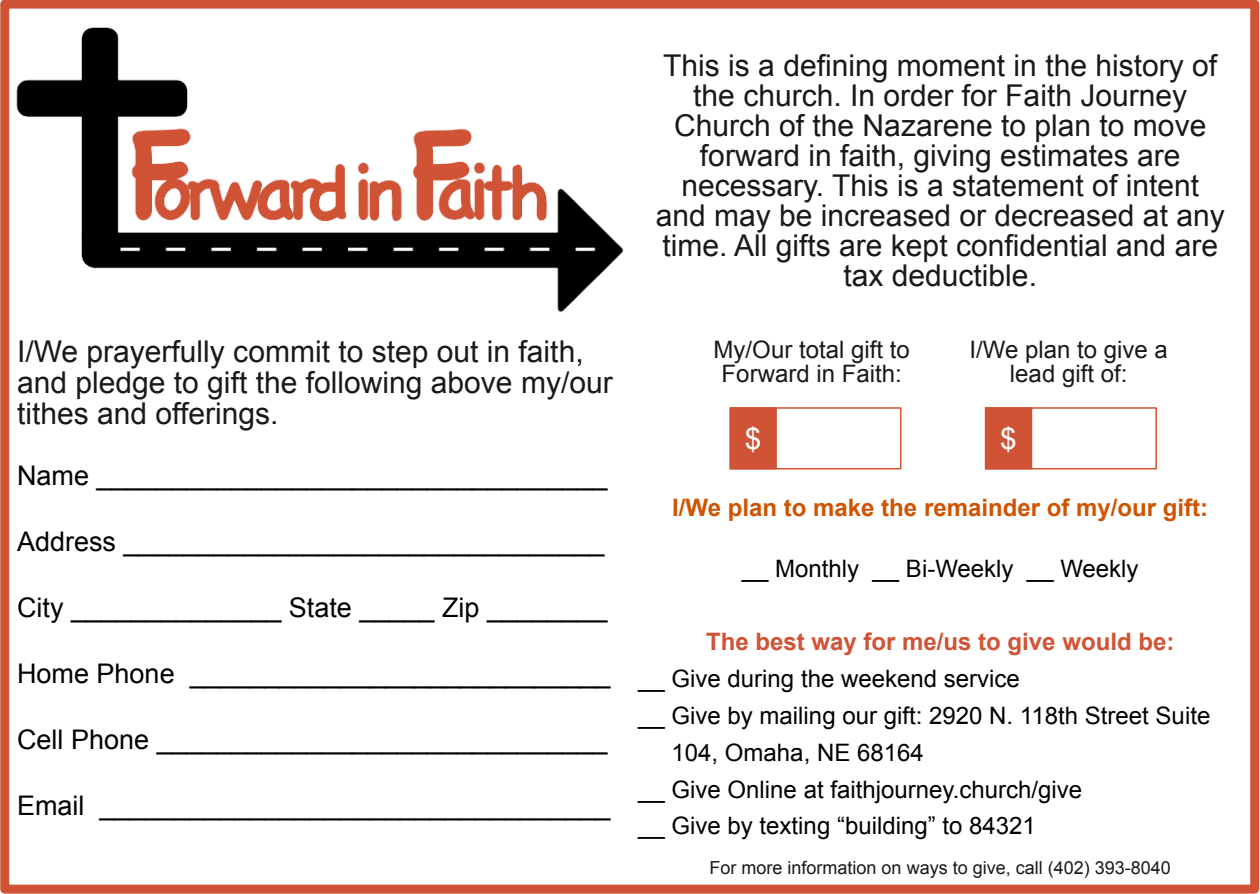
<style>
.page{position:relative;width:1260px;height:894px;background:#fff}
.page>*{position:absolute;margin:0;border:0;box-sizing:border-box;transform-origin:0 0}
.t1{font:30px/30px "Arial";color:#1a1818}
.t2{font:30px "Arial";color:#fff}
.t3{font:27px "Arial";color:#000}
.t4{font:24px "Arial";color:#000}
.t5{font:24px/24.9px "Arial";color:#1a1818;text-align:center}
.t6{font:700 24px "Arial";color:#cf5300}
.t7{font:700 24px "Arial";color:#cf5334}
.t8{font:18px "Arial";color:#1a1818}
</style>
<div class="page">
<div style="left:0;top:0;width:1259px;height:893px;border:9px solid #cf5334"></div>
<img style="left:9px;top:15px;width:615px;height:310px">
<div style="left:729px;top:407px;width:172px;height:62px;border:2px solid #cf5334"></div>
<div style="left:729px;top:407px;width:47px;height:62px;background:#cf5334;border:2px solid #cf5334"></div>
<div style="left:984px;top:407px;width:172px;height:62px;border:2px solid #cf5334"></div>
<div style="left:984px;top:407px;width:48px;height:62px;background:#cf5334;border:2px solid #cf5334"></div>
<p class="t1" style="left:17px;top:338px;width:597px;line-height:30.9px">I/We prayerfully commit to step out in faith, and pledge to gift the following above my/our tithes and offerings.</p>
<p class="t3" style="left:17px;top:465px;width:592px">Name __________________________________</p>
<p class="t3" style="left:17px;top:531px;width:589px">Address ________________________________</p>
<p class="t3" style="left:17px;top:597px;width:592px">City ______________ State _____ Zip ________</p>
<p class="t3" style="left:17px;top:663px;width:595px">Home Phone ____________________________</p>
<p class="t3" style="left:17px;top:729px;width:592px">Cell Phone ______________________________</p>
<p class="t3" style="left:17px;top:795px;width:595px">Email __________________________________</p>
<p class="t1" style="left:655px;top:53px;width:570px;text-align:center">This is a defining moment in the history of the church. In order for Faith Journey Church of the Nazarene to plan to move forward in faith, giving estimates are necessary. This is a statement of intent and may be increased or decreased at any time. All gifts are kept confidential and are tax deductible.</p>
<p class="t5" style="left:713px;top:339px;width:198px">My/Our total gift to<br>Forward in Faith:</p>
<p class="t5" style="left:969px;top:339px;width:200px">I/We plan to give a lead gift of:</p>
<p class="t2" style="left:744px;top:427px;width:18px">$</p>
<p class="t2" style="left:1000px;top:427px;width:18px">$</p>
<p class="t6" style="left:672px;top:498px;width:537px">I/We plan to make the remainder of my/our gift:</p>
<p class="t4" style="left:741px;top:559px;width:398px">__ Monthly __ Bi-Weekly __ Weekly</p>
<p class="t7" style="left:706px;top:633px;width:470px">The best way for me/us to give would be:</p>
<p class="t4" style="left:638px;top:669px;width:383px">__ Give during the weekend service</p>
<p class="t4" style="left:638px;top:706px;width:573px">__ Give by mailing our gift: 2920 N. 118th Street Suite</p>
<p class="t4" style="left:671px;top:743px;width:254px">104, Omaha, NE 68164</p>
<p class="t4" style="left:638px;top:780px;width:445px">__ Give Online at faithjourney.church/give</p>
<p class="t4" style="left:638px;top:817px;width:399px">__ Give by texting “building” to 84321</p>
<p class="t8" style="left:709px;top:860px;width:463px">For more information on ways to give, call (402) 393-8040</p>
</div>
